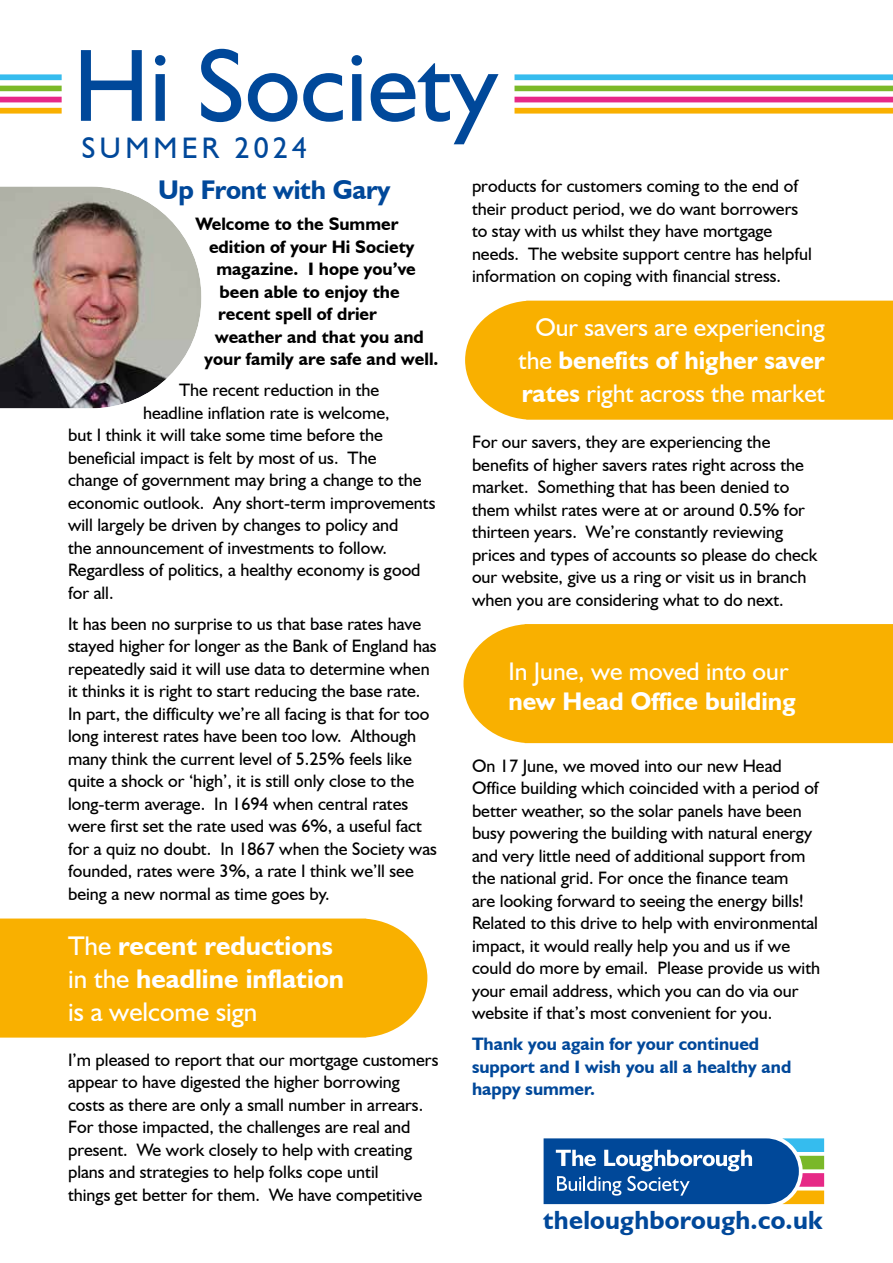
<style>
.page{position:relative;width:893px;height:1263px;background:#fff}
.page>*{position:absolute;margin:0;border:0;box-sizing:border-box;transform-origin:0 0}
.t1{font:103.5px "Humanist 521 BT";color:#00489a}
.t2{font:29.7px "Humanist 521 BT";letter-spacing:.14em;color:#00489a}
.t3{font:700 27px/33px "Humanist 521 BT";color:#fff}
.t4{font:700 27px "Humanist 521 BT";letter-spacing:-.01em;color:#00489a}
.t5{font:700 26.25px "Humanist 521 BT";letter-spacing:.01em;color:#00489a}
.t6{font:25.5px/33px "Humanist 521 BT";color:#fff;text-align:justify}
.t7{font:700 25.5px "Humanist 521 BT";color:#fff}
.t8{font:18px/22.5px "Humanist 521 BT";color:#000}
.t9{font:700 18px "Humanist 521 BT";color:#000}
.t10{font:700 18px/22.5px "Humanist 521 BT";color:#00489a}
.s1{font-weight:400}
.s2{font-weight:700}
</style>
<div class="page">
<div style="left:0;top:86px;width:62px;height:5px;background:#7ab929"></div>
<div style="left:0;top:97px;width:62px;height:5px;background:#e62987"></div>
<div style="left:0;top:108px;width:62px;height:6px;background:#f9b000"></div>
<div style="left:0;top:74px;width:62px;height:6px;background:#36bcee"></div>
<div style="left:514px;top:86px;width:379px;height:5px;background:#7ab929"></div>
<div style="left:514px;top:97px;width:379px;height:5px;background:#e62987"></div>
<div style="left:514px;top:108px;width:379px;height:6px;background:#f9b000"></div>
<div style="left:514px;top:74px;width:379px;height:6px;background:#36bcee"></div>
<svg style="left:543px;top:1138px;width:282px;height:67px"></svg>
<svg style="left:544px;top:1138px;width:280px;height:66px;background:#3169a4"></svg>
<img style="left:0;top:186px;width:202px;height:223px">
<div style="left:0;top:918px;width:427px;height:119px;background:#f9b000"></div>
<div style="left:463px;top:624px;width:430px;height:119px;background:#f9b000"></div>
<div style="left:465px;top:301px;width:428px;height:119px;background:#f9b000"></div>
<h1 class="t1" style="left:73px;top:22px;width:426px">Hi Society</h1>
<h2 class="t2" style="left:82px;top:130px;width:227px">SUMMER 2024</h2>
<h3 class="t4" style="left:158px;top:173px;width:234px">Up Front with Gary</h3>
<p class="t9" style="left:196px;top:213px;width:204px">Welcome to the Summer</p>
<p class="t9" style="left:209px;top:235px;width:207px">edition of your Hi Society</p>
<p class="t9" style="left:217px;top:258px;width:201px">magazine. I hope you’ve</p>
<p class="t9" style="left:220px;top:280px;width:182px">been able to enjoy the</p>
<p class="t9" style="left:218px;top:303px;width:160px">recent spell of drier</p>
<p class="t9" style="left:215px;top:325px;width:210px">weather and that you and</p>
<p class="t9" style="left:205px;top:348px;width:235px">your family are safe and well.</p>
<p class="t8" style="left:179px;top:378px;width:202px">The recent reduction in the</p>
<p class="t8" style="left:143px;top:401px;width:248px">headline inflation rate is welcome,</p>
<p class="t8" style="left:68px;top:423px;width:316px">but I think it will take some time before the</p>
<p class="t8" style="left:68px;top:446px;width:310px">beneficial impact is felt by most of us. The</p>
<p class="t8" style="left:68px;top:468px;width:355px">change of government may bring a change to the</p>
<p class="t8" style="left:68px;top:491px;width:369px">economic outlook. Any short-term improvements</p>
<p class="t8" style="left:68px;top:513px;width:332px">will largely be driven by changes to policy and</p>
<p class="t8" style="left:68px;top:536px;width:321px">the announcement of investments to follow.</p>
<p class="t8" style="left:68px;top:558px;width:354px">Regardless of politics, a healthy economy is good</p>
<p class="t8" style="left:68px;top:581px;width:47px">for all.</p>
<p class="t8" style="left:68px;top:612px;width:370px">It has been no surprise to us that base rates have stayed higher for longer as the Bank of England has repeatedly said it will use data to determine when it thinks it is right to start reducing the base rate.<br>In part, the difficulty we’re all facing is that for too long interest rates have been too low. Although many think the current level of 5.25% feels like quite a shock or ‘high’, it is still only close to the long-term average. In 1694 when central rates were first set the rate used was 6%, a useful fact for a quiz no doubt. In 1867 when the Society was founded, rates were 3%, a rate I think we’ll see being a new normal as time goes by.</p>
<h3 class="t3" style="left:68px;top:929px;width:278px"><span class="s1">The</span> recent reductions <span class="s1">in the</span> headline inflation <span class="s1">is a welcome sign</span></h3>
<p class="t8" style="left:68px;top:1048px;width:372px">I’m pleased to report that our mortgage customers appear to have digested the higher borrowing costs as there are only a small number in arrears.<br>For those impacted, the challenges are real and present. We work closely to help with creating plans and strategies to help folks cope until<br>things get better for them. We have competitive</p>
<p class="t8" style="left:472px;top:175px;width:342px">products for customers coming to the end of their product period, we do want borrowers to stay with us whilst they have mortgage needs. The website support centre has helpful information on coping with financial stress.</p>
<h3 class="t6" style="left:519px;top:310px;width:308px;text-indent:17px">Our savers are experiencing the <span class="s2">benefits of higher saver rates</span> right across the market</h3>
<p class="t8" style="left:472px;top:431px;width:347px">For our savers, they are experiencing the benefits of higher savers rates right across the market. Something that has been denied to them whilst rates were at or around 0.5% for thirteen years. We’re constantly reviewing prices and types of accounts so please do check our website, give us a ring or visit us in branch when you are considering what to do next.</p>
<h3 class="t6" style="left:508px;top:654px;width:282px">In June, we moved into our</h3>
<h3 class="t7" style="left:508px;top:685px;width:289px">new Head Office building</h3>
<p class="t8" style="left:472px;top:754px;width:350px">On 17 June, we moved into our new Head Office building which coincided with a period of better weather, so the solar panels have been busy powering the building with natural energy and very little need of additional support from the national grid. For once the finance team<br>are looking forward to seeing the energy bills!<br>Related to this drive to help with environmental impact, it would really help you and us if we could do more by email. Please provide us with your email address, which you can do via our website if that’s most convenient for you.</p>
<p class="t10" style="left:472px;top:1032px;width:321px">Thank you again for your continued support and I wish you all a healthy and happy summer.</p>
<h3 class="t5" style="left:543px;top:1204px;width:281px">theloughborough.co.uk</h3>
</div>
